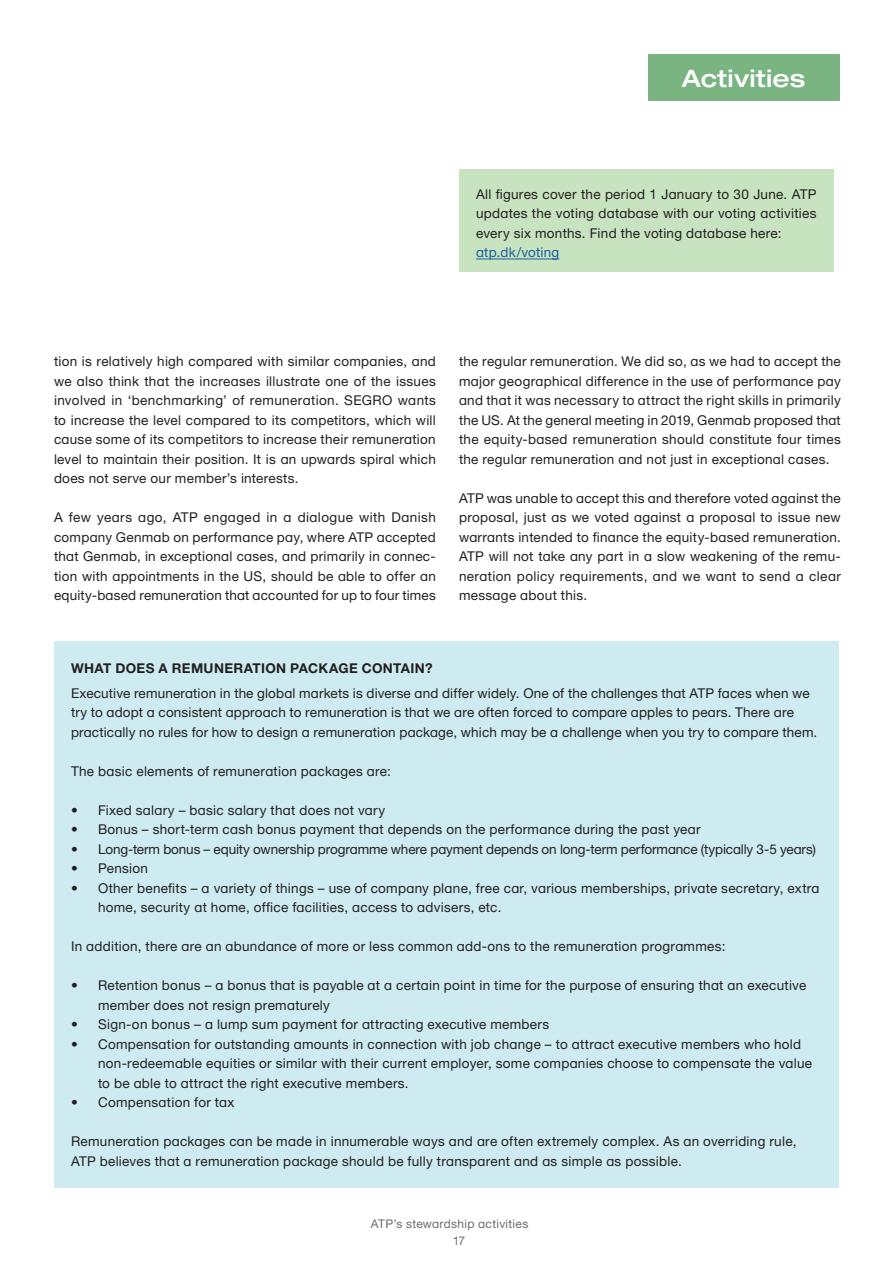
<style>
.page{position:relative;width:893px;height:1263px;background:#fff}
.page>*{position:absolute;margin:0;border:0;box-sizing:border-box;transform-origin:0 0}
.Tag{font:500 24px "Helvetica Neue ATP Head";letter-spacing:.01em;color:#fff}
.Brødtekst{font:13.5px/19.5px "Helvetica Neue ATP Body";letter-spacing:.02em;color:#231f20}
.Bokstekst{font:13.5px/19.5px "Helvetica Neue ATP Body";letter-spacing:.02em;color:#231f20;text-align:justify}
.Brødtekst-2{font:13.5px "Helvetica Neue ATP Body";letter-spacing:-.01em;color:#231f20}
.Box_overskrift{font:700 13.5px "Helvetica Neue ATP Body";letter-spacing:.025em;color:#231f20}
.Bokstekst-2{font:13.5px "Helvetica Neue ATP Body";letter-spacing:.015em;color:#175d9e}
.t1{font:12px "Helvetica Neue ATP Body";letter-spacing:.025em;color:#6c6d70}
</style>
<div class="page">
<div style="left:648px;top:54px;width:191px;height:47px;background:#7ab481"></div>
<div style="left:54px;top:641px;width:785px;height:546px;background:#cdebf0"></div>
<div style="left:459px;top:169px;width:374px;height:102px;background:#c8e3c0"></div>
<hr style="left:476px;top:259px;width:83px;height:1px;background:#175d9e">
<p class="Tag" style="left:682px;top:64px;width:125px">Activities</p>
<p class="Bokstekst" style="left:476px;top:184px;width:342px">All figures cover the period 1 January to 30 June. ATP updates the voting database with our voting activities every six months. Find the voting database here:</p>
<p class="Bokstekst-2" style="left:476px;top:244px;width:85px">atp.dk/voting</p>
<p class="Brødtekst" style="left:54px;top:351px;width:383px;text-align:justify">tion is relatively high compared with similar companies, and we also think that the increases illustrate one of the issues involved in ‘benchmarking’ of remuneration. SEGRO wants to increase the level compared to its competitors, which will cause some of its competitors to increase their remuneration level to maintain their position. It is an upwards spiral which does not serve our member’s interests.</p>
<p class="Brødtekst" style="left:54px;top:507px;width:383px;text-align:justify">A few years ago, ATP engaged in a dialogue with Danish company Genmab on performance pay, where ATP accepted that Genmab, in exceptional cases, and primarily in connec&shy;tion with appointments in the US, should be able to offer an equity-based remuneration that accounted for up to four times</p>
<p class="Brødtekst" style="left:459px;top:351px;width:383px;text-align:justify">the regular remuneration. We did so, as we had to accept the major geographical difference in the use of performance pay and that it was necessary to attract the right skills in primarily the US. At the general meeting in 2019, Genmab proposed that the equity-based remuneration should constitute four times the regular remuneration and not just in exceptional cases.</p>
<p class="Brødtekst" style="left:459px;top:488px;width:383px;text-align:justify">ATP was unable to accept this and therefore voted against the proposal, just as we voted against a proposal to issue new warrants intended to finance the equity-based remuneration.<br>ATP will not take any part in a slow weakening of the remu&shy;neration policy requirements, and we want to send a clear message about this.</p>
<p class="Box_overskrift" style="left:71px;top:659px;width:363px">WHAT DOES A REMUNERATION PACKAGE CONTAIN?</p>
<p class="Brødtekst" style="left:71px;top:683px;width:748px">Executive remuneration in the global markets is diverse and differ widely. One of the challenges that ATP faces when we try to adopt a consistent approach to remuneration is that we are often forced to compare apples to pears. There are practically no rules for how to design a remuneration package, which may be a challenge when you try to compare them.</p>
<p class="Brødtekst" style="left:71px;top:761px;width:321px">The basic elements of remuneration packages are:</p>
<p class="Brødtekst" style="left:71px;top:800px;width:316px">• Fixed salary – basic salary that does not vary</p>
<p class="Brødtekst" style="left:71px;top:819px;width:631px">• Bonus – short-term cash bonus payment that depends on the performance during the past year</p>
<p class="Brødtekst-2" style="left:71px;top:841px;width:746px">• Long-term bonus – equity ownership programme where payment depends on long-term performance (typically 3-5 years)</p>
<p class="Brødtekst" style="left:71px;top:858px;width:79px">• Pension</p>
<p class="Brødtekst" style="left:98px;top:878px;width:723px;text-indent:-27px">• Other benefits – a variety of things – use of company plane, free car, various memberships, private secretary, extra home, security at home, office facilities, access to advisers, etc.</p>
<p class="Brødtekst" style="left:71px;top:936px;width:656px">In addition, there are an abundance of more or less common add-ons to the remuneration programmes:</p>
<p class="Brødtekst" style="left:98px;top:975px;width:710px;text-indent:-27px">• Retention bonus – a bonus that is payable at a certain point in time for the purpose of ensuring that an executive member does not resign prematurely</p>
<p class="Brødtekst" style="left:71px;top:1014px;width:480px">• Sign-on bonus – a lump sum payment for attracting executive members</p>
<p class="Brødtekst" style="left:98px;top:1034px;width:715px;text-indent:-27px">• Compensation for outstanding amounts in connection with job change – to attract executive members who hold non-redeemable equities or similar with their current employer, some companies choose to compensate the value to be able to attract the right executive members.</p>
<p class="Brødtekst" style="left:71px;top:1092px;width:165px">• Compensation for tax</p>
<p class="Brødtekst" style="left:71px;top:1131px;width:727px">Remuneration packages can be made in innumerable ways and are often extremely complex. As an overriding rule,<br>ATP believes that a remuneration package should be fully transparent and as simple as possible.</p>
<p class="t1" style="left:371px;top:1216px;width:159px">ATP’s stewardship activities</p>
<p class="t1" style="left:453px;top:1234px;width:14px">17</p>
</div>
